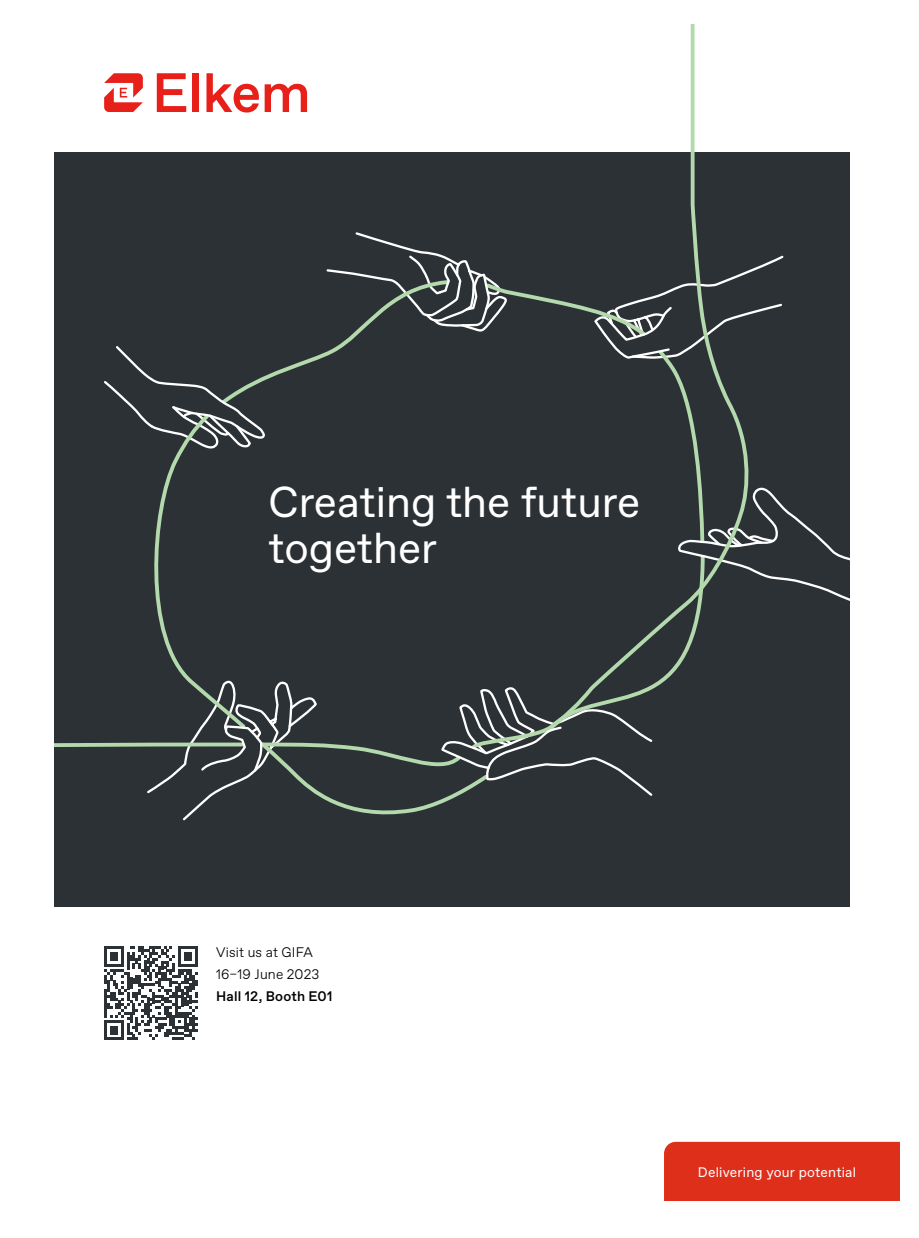
<style>
.page{position:relative;width:919px;height:1238px;background:#fff}
.page>*{position:absolute;margin:0;border:0;box-sizing:border-box;transform-origin:0 0}
.t1{font:43.2px/46.2px "ABC Favorit";color:#fff}
.t2{font:300 13.8px/21.8px "ABC Favorit";letter-spacing:.01em;color:#000}
.t3{font:13.8px "ABC Favorit";letter-spacing:.015em;color:#fff}
.t4{font:500 13.8px "ABC Favorit";letter-spacing:.01em;color:#000}
</style>
<div class="page">
<div style="left:55px;top:153px;width:795px;height:754px;background:#2b3135"></div>
<svg style="left:157px;top:73px;width:29px;height:39px"></svg>
<div style="left:192px;top:73px;width:7px;height:39px;background:#e7201a"></div>
<svg style="left:206px;top:73px;width:101px;height:39px"></svg>
<svg style="left:104px;top:73px;width:39px;height:39px"></svg>
<svg style="left:104px;top:946px;width:94px;height:94px"></svg>
<svg style="left:55px;top:742px;width:48px;height:5px"></svg>
<svg style="left:183px;top:797px;width:272px;height:24px"></svg>
<svg style="left:749px;top:487px;width:101px;height:114px"></svg>
<svg style="left:544px;top:25px;width:205px;height:648px"></svg>
<svg style="left:103px;top:263px;width:570px;height:534px"></svg>
<div style="left:664px;top:1141px;width:236px;height:60px;background:#de2f1b"></div>
<h1 class="t1" style="left:268px;top:480px;width:373px">Creating the future together</h1>
<p class="t2" style="left:216px;top:941px;width:105px">Visit us at GIFA<br>16–19 June 2023</p>
<p class="t4" style="left:216px;top:987px;width:118px">Hall 12, Booth E01</p>
<p class="t3" style="left:697px;top:1163px;width:160px">Delivering your potential</p>
</div>
